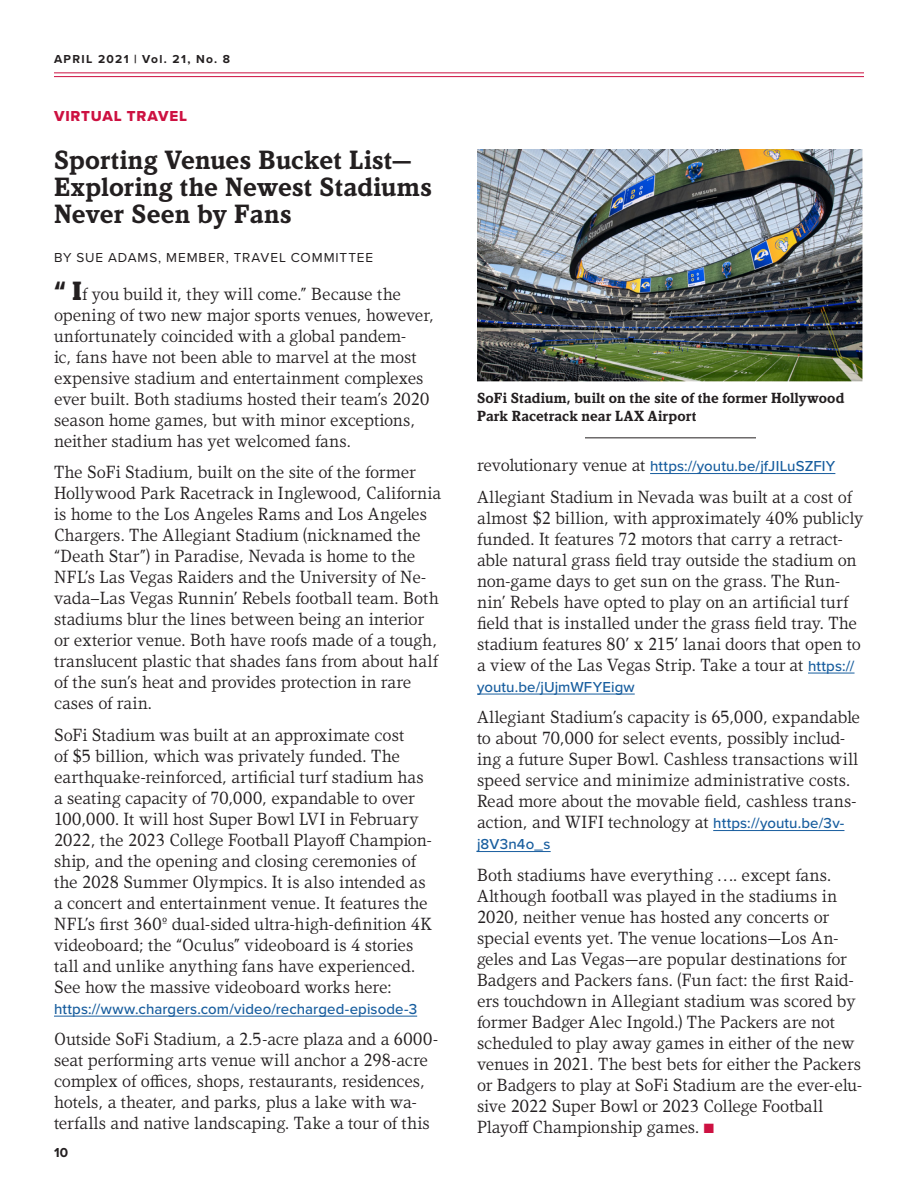
<style>
.page{position:relative;width:918px;height:1188px;background:#fff}
.page>*{position:absolute;margin:0;border:0;box-sizing:border-box;transform-origin:0 0}
.HED3-KandalBold-18-1{font:700 27px/27px "Kandal";letter-spacing:.005em;color:#231f20}
.TEXTPLUS-Kandal-Book{font:18px/21px "Kandal";color:#231f20}
.TEXTPLUS-Kandal-Book-2{font:500 15px "Proxima Nova";letter-spacing:.005em;color:#175d9e}
.CAPTION-KandalBold-1{font:700 15px/18px "Kandal";letter-spacing:.005em;color:#231f20}
.KICKER-ProximaBlk-Re{font:15px "Proxima Nova Extrabld";letter-spacing:.06em;color:#cd1141}
.BYLINE-ProximaReg-9{font:13.5px "Proxima Nova";letter-spacing:.065em;color:#231f20}
.t1{font:700 13.5px "Proxima Nova";color:#231f20}
.t2{font:700 12px "Proxima Nova";letter-spacing:.115em;color:#231f20}
.s1{font-weight:900;font-size:27px}
.s2{font-family:"Kandal";font-weight:400;font-size:18px;color:#231f20}
.s3{font-family:"Proxima Nova";font-weight:500;font-size:15px;color:#175d9e}
.s4{color:#cd1141}
</style>
<div class="page">
<hr style="left:54px;top:72px;width:810px;height:1px;background:#cd1141">
<hr style="left:54px;top:76px;width:810px;height:1px;background:#cd1141">
<hr style="left:54px;top:1016px;width:363px;height:1px;background:#175d9e">
<img style="left:477px;top:149px;width:386px;height:232px">
<hr style="left:650px;top:473px;width:185px;height:1px;background:#175d9e">
<hr style="left:808px;top:673px;width:47px;height:1px;background:#175d9e">
<hr style="left:477px;top:694px;width:158px;height:1px;background:#175d9e">
<hr style="left:713px;top:830px;width:131px;height:1px;background:#175d9e">
<hr style="left:477px;top:851px;width:74px;height:1px;background:#175d9e">
<hr style="left:585px;top:437px;width:171px;height:1px;background:#231f20">
<p class="t2" style="left:54px;top:51px;width:178px">APRIL 2021 | Vol. 21, No. 8</p>
<p class="KICKER-ProximaBlk-Re" style="left:54px;top:105px;width:135px">VIRTUAL TRAVEL</p>
<p class="HED3-KandalBold-18-1" style="left:54px;top:147px;width:379px">Sporting Venues Bucket List—<br>Exploring the Newest Stadiums<br>Never Seen by Fans</p>
<p class="BYLINE-ProximaReg-9" style="left:54px;top:248px;width:321px">BY SUE ADAMS, MEMBER, TRAVEL COMMITTEE</p>
<p class="TEXTPLUS-Kandal-Book" style="left:54px;top:283px;width:381px"><span class="s1">“ I</span>f you build it, they will come.” Because the opening of two new major sports venues, however, unfortunately coincided with a global pandem-<br>ic, fans have not been able to marvel at the most expensive stadium and entertainment complexes ever built. Both stadiums hosted their team’s 2020 season home games, but with minor exceptions, neither stadium has yet welcomed fans.</p>
<p class="TEXTPLUS-Kandal-Book" style="left:54px;top:462px;width:389px">The SoFi Stadium, built on the site of the former Hollywood Park Racetrack in Inglewood, California is home to the Los Angeles Rams and Los Angeles Chargers. The Allegiant Stadium (nicknamed the “Death Star”) in Paradise, Nevada is home to the NFL’s Las Vegas Raiders and the University of Ne&shy;vada–Las Vegas Runnin’ Rebels football team. Both stadiums blur the lines between being an interior or exterior venue. Both have roofs made of a tough, translucent plastic that shades fans from about half of the sun’s heat and provides protection in rare cases of rain.</p>
<p class="TEXTPLUS-Kandal-Book" style="left:54px;top:724px;width:379px">SoFi Stadium was built at an approximate cost<br>of $5 billion, which was privately funded. The earthquake-reinforced, artificial turf stadium has a seating capacity of 70,000, expandable to over 100,000. It will host Super Bowl LVI in February 2022, the 2023 College Football Playoff Champion&shy;ship, and the opening and closing ceremonies of the 2028 Summer Olympics. It is also intended as a concert and entertainment venue. It features the NFL’s first 360º dual-sided ultra-high-definition 4K videoboard; the “Oculus” videoboard is 4 stories tall and unlike anything fans have experienced.<br>See how the massive videoboard works here:</p>
<p class="TEXTPLUS-Kandal-Book-2" style="left:54px;top:998px;width:365px">https://www.chargers.com/video/recharged-episode-3</p>
<p class="TEXTPLUS-Kandal-Book" style="left:54px;top:1029px;width:386px">Outside SoFi Stadium, a 2.5-acre plaza and a 6000- seat performing arts venue will anchor a 298-acre complex of offices, shops, restaurants, residences, hotels, a theater, and parks, plus a lake with wa&shy;terfalls and native landscaping. Take a tour of this</p>
<p class="t1" style="left:54px;top:1142px;width:16px">10</p>
<p class="CAPTION-KandalBold-1" style="left:477px;top:389px;width:369px">SoFi Stadium, built on the site of the former Hollywood<br>Park Racetrack near LAX Airport</p>
<p class="TEXTPLUS-Kandal-Book-2" style="left:477px;top:455px;width:360px"><span class="s2">revolutionary venue at</span> https://youtu.be/jfJILuSZFIY</p>
<p class="TEXTPLUS-Kandal-Book" style="left:477px;top:486px;width:388px">Allegiant Stadium in Nevada was built at a cost of almost $2 billion, with approximately 40% publicly funded. It features 72 motors that carry a retract&shy;able natural grass field tray outside the stadium on non-game days to get sun on the grass. The Run&shy;nin’ Rebels have opted to play on an artificial turf field that is installed under the grass field tray. The stadium features 80’ x 215’ lanai doors that open to a view of the Las Vegas Strip. Take a tour at <span class="s3">https://</span></p>
<p class="TEXTPLUS-Kandal-Book-2" style="left:477px;top:676px;width:159px">youtu.be/jUjmWFYEigw</p>
<p class="TEXTPLUS-Kandal-Book" style="left:477px;top:707px;width:385px">Allegiant Stadium’s capacity is 65,000, expandable to about 70,000 for select events, possibly includ&shy;ing a future Super Bowl. Cashless transactions will speed service and minimize administrative costs.<br>Read more about the movable field, cashless trans&shy;action, and WIFI technology at <span class="s3">https://youtu.be/3v-</span></p>
<p class="TEXTPLUS-Kandal-Book-2" style="left:477px;top:833px;width:75px">j8V3n4o_s</p>
<p class="TEXTPLUS-Kandal-Book" style="left:477px;top:864px;width:387px">Both stadiums have everything …. except fans.<br>Although football was played in the stadiums in 2020, neither venue has hosted any concerts or special events yet. The venue locations—Los An&shy;geles and Las Vegas—are popular destinations for Badgers and Packers fans. (Fun fact: the first Raid&shy;ers touchdown in Allegiant stadium was scored by former Badger Alec Ingold.) The Packers are not scheduled to play away games in either of the new venues in 2021. The best bets for either the Packers or Badgers to play at SoFi Stadium are the ever-elu&shy;sive 2022 Super Bowl or 2023 College Football Playoff Championship games. <span class="s4">■</span></p>
</div>
